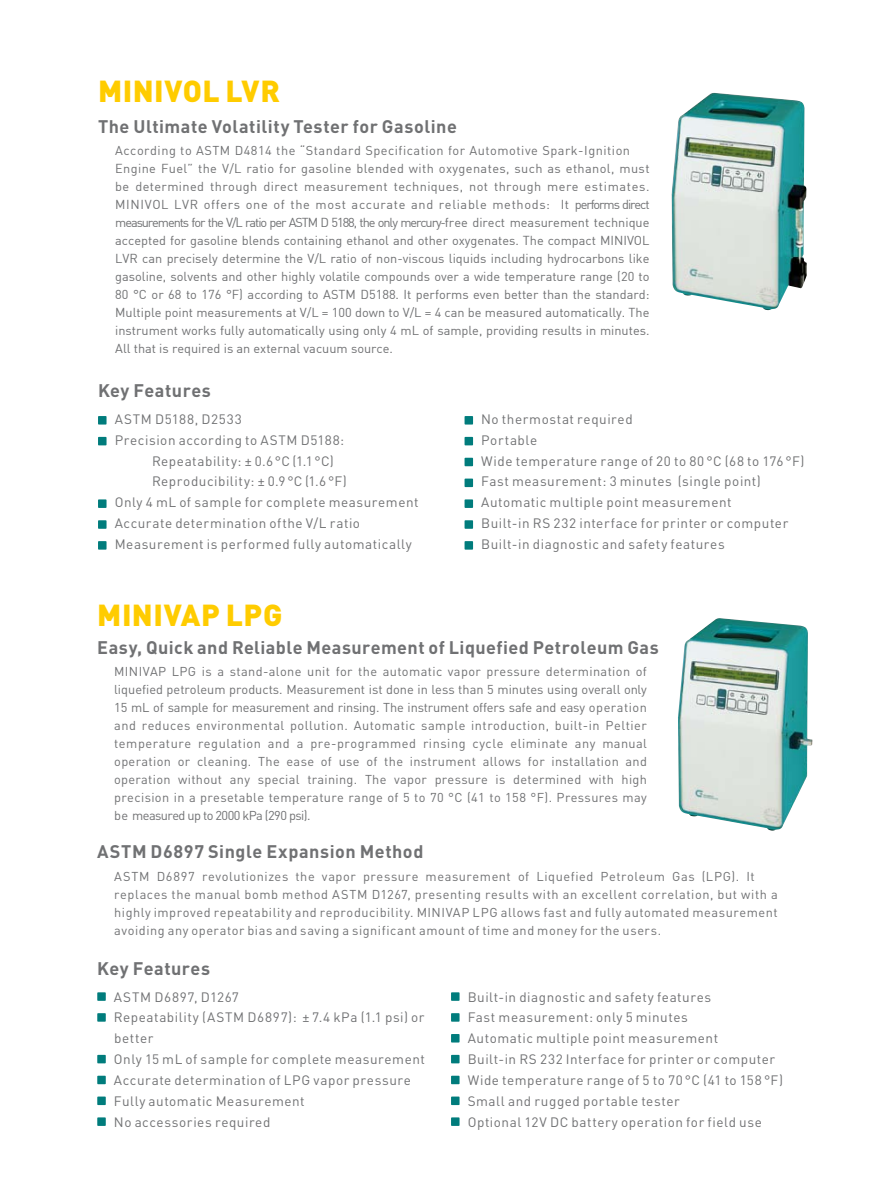
<style>
.page{position:relative;width:872px;height:1187px;background:#fff}
.page>*{position:absolute;margin:0;border:0;box-sizing:border-box;transform-origin:0 0}
.t1{font:900 30px "FFDIN";letter-spacing:.015em;color:#fc0}
.t2{font:700 18px "FFDIN";letter-spacing:.03em;color:#707173}
.t3{font:13.5px/20.9px "FFDIN";letter-spacing:.04em;color:#707173}
.t4{font:12.75px/18px "FFDIN";letter-spacing:.04em;color:#707173;text-align:justify}
.t5{font:12.75px/18px "DIN";color:#707173;text-align:justify}
</style>
<div class="page">
<div style="left:98px;top:416px;width:8px;height:8px;background:#007c7c"></div>
<div style="left:98px;top:437px;width:8px;height:8px;background:#007c7c"></div>
<div style="left:98px;top:499px;width:8px;height:9px;background:#007c7c"></div>
<div style="left:98px;top:520px;width:8px;height:8px;background:#007c7c"></div>
<div style="left:98px;top:541px;width:8px;height:8px;background:#007c7c"></div>
<div style="left:464px;top:416px;width:9px;height:8px;background:#007c7c"></div>
<div style="left:464px;top:437px;width:9px;height:8px;background:#007c7c"></div>
<div style="left:464px;top:457px;width:9px;height:9px;background:#007c7c"></div>
<div style="left:464px;top:478px;width:9px;height:9px;background:#007c7c"></div>
<div style="left:464px;top:499px;width:9px;height:9px;background:#007c7c"></div>
<div style="left:464px;top:520px;width:9px;height:8px;background:#007c7c"></div>
<div style="left:464px;top:541px;width:9px;height:8px;background:#007c7c"></div>
<img style="left:671px;top:93px;width:136px;height:217px">
<div style="left:97px;top:992px;width:9px;height:8px;background:#007c7c"></div>
<div style="left:97px;top:1013px;width:9px;height:8px;background:#007c7c"></div>
<div style="left:97px;top:1054px;width:9px;height:9px;background:#007c7c"></div>
<div style="left:97px;top:1075px;width:9px;height:9px;background:#007c7c"></div>
<div style="left:97px;top:1096px;width:9px;height:8px;background:#007c7c"></div>
<div style="left:97px;top:1117px;width:9px;height:8px;background:#007c7c"></div>
<div style="left:451px;top:992px;width:8px;height:8px;background:#007c7c"></div>
<div style="left:451px;top:1013px;width:8px;height:8px;background:#007c7c"></div>
<div style="left:451px;top:1033px;width:8px;height:9px;background:#007c7c"></div>
<div style="left:451px;top:1054px;width:8px;height:9px;background:#007c7c"></div>
<div style="left:451px;top:1075px;width:8px;height:9px;background:#007c7c"></div>
<div style="left:451px;top:1096px;width:8px;height:8px;background:#007c7c"></div>
<div style="left:451px;top:1117px;width:8px;height:8px;background:#007c7c"></div>
<img style="left:678px;top:618px;width:134px;height:212px">
<h1 class="t1" style="left:98px;top:72px;width:41px">MINIV</h1>
<h1 class="t1" style="left:183px;top:72px;width:62px">OL LVR</h1>
<h2 class="t2" style="left:98px;top:115px;width:360px">The Ultimate Volatility Tester for Gasoline</h2>
<p class="t4" style="left:115px;top:142px;width:516px">According to ASTM D4814 the “Standard Specification for Automotive Spark-Ignition</p>
<p class="t5" style="left:115px;top:159px;width:536px">Engine Fuel” the V/L ratio for gasoline blended with oxygenates, such as ethanol, must be determined through direct measurement techniques, not through mere estimates.<br>MINIVOL LVR offers one of the most accurate and reliable methods: It performs direct measurements for the V/L ratio per ASTM D 5188, the only mercury-free direct measurement technique accepted for gasoline blends containing ethanol and other oxygenates. The compact MINIVOL LVR can precisely determine the V/L ratio of non-viscous liquids including hydrocarbons like gasoline, solvents and other highly volatile compounds over a wide temperature range (20 to 80 °C or 68 to 176 °F) according to ASTM D5188. It performs even better than the standard:<br>Multiple point measurements at V/L = 100 down to V/L = 4 can be measured automatically. The instrument works fully automatically using only 4 mL of sample, providing results in minutes.<br>All that is required is an external vacuum source.</p>
<h2 class="t2" style="left:98px;top:378px;width:114px">Key Features</h2>
<p class="t3" style="left:115px;top:408px;width:129px">ASTM D5188, D2533</p>
<p class="t3" style="left:115px;top:429px;width:231px">Precision according to ASTM D5188:</p>
<p class="t3" style="left:152px;top:450px;width:183px">Repeatability: ± 0.6°C (1.1°C)</p>
<p class="t3" style="left:152px;top:471px;width:196px">Reproducibility: ± 0.9°C (1.6°F)</p>
<p class="t3" style="left:115px;top:491px;width:305px">Only 4 mL of sample for complete measurement</p>
<p class="t3" style="left:115px;top:512px;width:247px">Accurate determination ofthe V/L ratio</p>
<p class="t3" style="left:115px;top:533px;width:299px">Measurement is performed fully automatically</p>
<p class="t3" style="left:481px;top:408px;width:325px">No thermostat required<br>Portable<br>Wide temperature range of 20 to 80 °C (68 to 176 °F)<br>Fast measurement: 3 minutes (single point)<br>Automatic multiple point measurement<br>Built-in RS 232 interface for printer or computer Built-in diagnostic and safety features</p>
<h1 class="t1" style="left:97px;top:595px;width:187px">MINIVAP LPG</h1>
<h2 class="t2" style="left:97px;top:635px;width:563px">Easy, Quick and Reliable Measurement of Liquefied Petroleum Gas</h2>
<p class="t4" style="left:114px;top:662px;width:534px">MINIVAP LPG is a stand-alone unit for the automatic vapor pressure determination of liquefied petroleum products. Measurement ist done in less than 5 minutes using overall only 15 mL of sample for measurement and rinsing. The instrument offers safe and easy operation and reduces environmental pollution. Automatic sample introduction, built-in Peltier temperature regulation and a pre-programmed rinsing cycle eliminate any manual operation or cleaning. The ease of use of the instrument allows for installation and operation without any special training. The vapor pressure is determined with high precision in a presetable temperature range of 5 to 70 °C (41 to 158 °F). Pressures may be measured up to 2000 kPa (290 psi).</p>
<h2 class="t2" style="left:97px;top:840px;width:328px">ASTM D6897 Single Expansion Method</h2>
<p class="t4" style="left:114px;top:866px;width:665px;text-align:left">ASTM D6897 revolutionizes the vapor pressure measurement of Liquefied Petroleum Gas (LPG). It replaces the manual bomb method ASTM D1267, presenting results with an excellent correlation, but with a highly improved repeatability and reproducibility. MINIVAP LPG allows fast and fully automated measurement avoiding any operator bias and saving a significant amount of time and money for the users.</p>
<h2 class="t2" style="left:97px;top:956px;width:114px">Key Features</h2>
<p class="t3" style="left:114px;top:986px;width:312px">ASTM D6897, D1267<br>Repeatability (ASTM D6897): ± 7.4 kPa (1.1 psi) or better<br>Only 15 mL of sample for complete measurement<br>Accurate determination of LPG vapor pressure<br>Fully automatic Measurement<br>No accessories required</p>
<p class="t3" style="left:468px;top:986px;width:317px">Built-in diagnostic and safety features<br>Fast measurement: only 5 minutes<br>Automatic multiple point measurement<br>Built-in RS 232 Interface for printer or computer Wide temperature range of 5 to 70 °C (41 to 158 °F)<br>Small and rugged portable tester<br>Optional 12V DC battery operation for field use</p>
</div>
